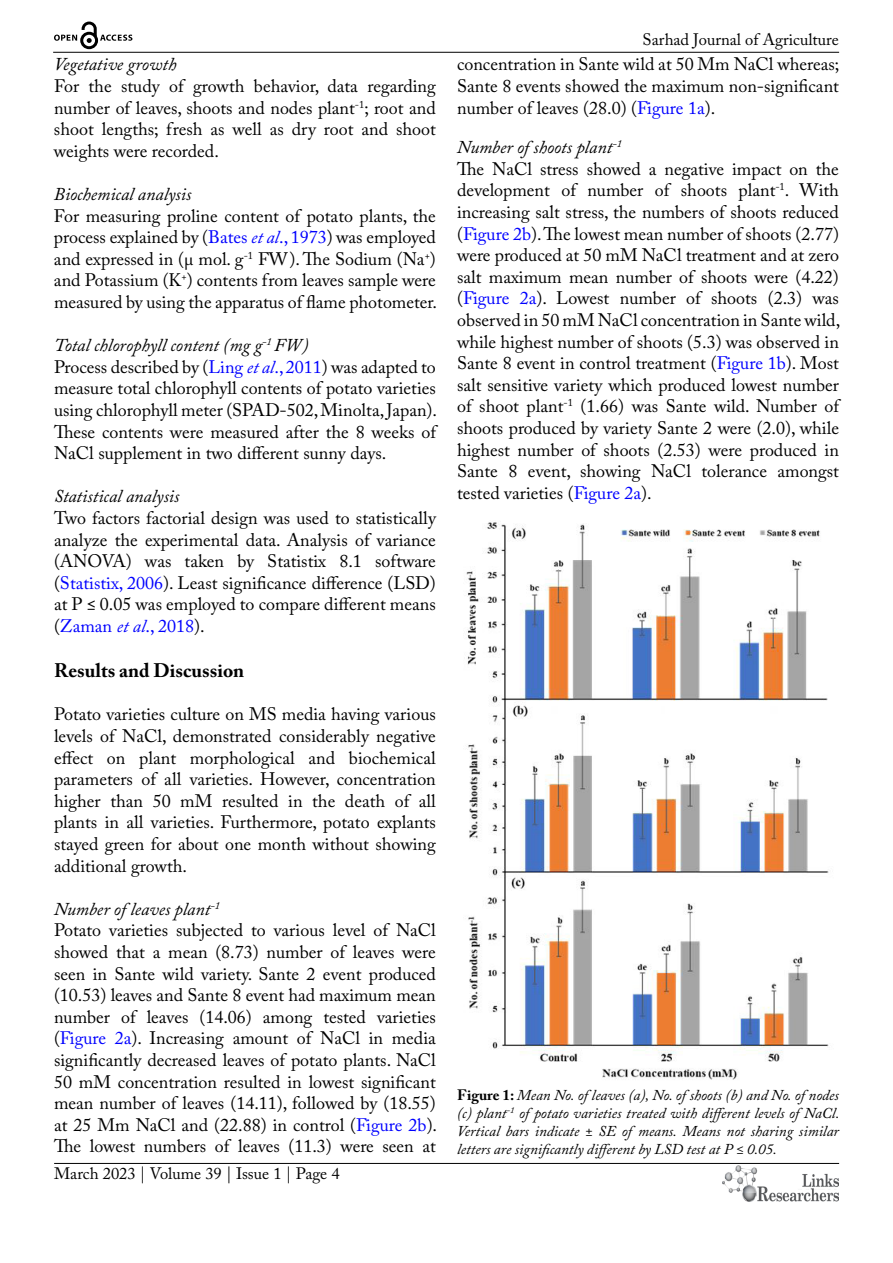
<style>
.page{position:relative;width:893px;height:1263px;background:#fff}
.page>*{position:absolute;margin:0;border:0;box-sizing:border-box;transform-origin:0 0}
.t1{font:700 19.5px "Adobe Caslon Pro";color:#000}
.t2{font:18px/21.6px "Adobe Caslon Pro";color:#000;text-align:justify}
.t3{font:italic 18px "Adobe Caslon Pro";color:#000}
.t4{font:16.5px "Adobe Caslon Pro";color:#000}
.t5{font:italic 15px/18px "Adobe Caslon Pro";color:#000;text-align:justify}
.s1{color:#00f}
.s2{font-style:italic;color:#00f}
.s3{font-style:italic}
.s4{font-weight:700;font-style:normal}
</style>
<div class="page">
<hr style="left:53px;top:52px;width:786px;height:1px;background:#000">
<hr style="left:54px;top:1163px;width:785px;height:1px;background:#000">
<img style="left:722px;top:1166px;width:117px;height:36px">
<svg style="left:54px;top:22px;width:78px;height:27px"></svg>
<img style="left:466px;top:522px;width:363px;height:558px">
<p class="t3" style="left:54px;top:54px;width:124px">Vegetative growth</p>
<p class="t2" style="left:54px;top:75px;width:383px">For the study of growth behavior, data regarding number of leaves, shoots and nodes plant<sup>-1</sup>; root and shoot lengths; fresh as well as dry root and shoot weights were recorded.</p>
<p class="t3" style="left:54px;top:183px;width:139px">Biochemical analysis</p>
<p class="t2" style="left:54px;top:205px;width:385px">For measuring proline content of potato plants, the process explained by (<span class="s1">Bates</span> <span class="s2">et al</span><span class="s1">., 1973</span>) was employed and expressed in (µ mol. g<sup>-1</sup> FW). The Sodium (Na<sup>+</sup>) and Potassium (K<sup>+</sup>) contents from leaves sample were measured by using the apparatus of flame photometer.</p>
<p class="t2" style="left:54px;top:334px;width:385px;text-align:left"><span class="s3">Total chlorophyll content (mg g</span><sup>-1</sup> <span class="s3">FW)<br></span>Process described by (<span class="s1">Ling</span> <span class="s2">et al</span><span class="s1">., 2011</span>) was adapted to measure total chlorophyll contents of potato varieties using chlorophyll meter (SPAD-502, Minolta, Japan).<br>These contents were measured after the 8 weeks of NaCl supplement in two different sunny days.</p>
<p class="t3" style="left:54px;top:486px;width:127px">Statistical analysis</p>
<p class="t2" style="left:54px;top:507px;width:383px">Two factors factorial design was used to statistically analyze the experimental data. Analysis of variance (ANOVA) was taken by Statistix 8.1 software (<span class="s1">Statistix, 2006</span>). Least significance difference (LSD) at P ≤ 0.05 was employed to compare different means (<span class="s1">Zaman</span> <span class="s2">et al</span><span class="s1">., 2018</span>).</p>
<p class="t1" style="left:54px;top:659px;width:192px">Results and Discussion</p>
<p class="t2" style="left:54px;top:703px;width:383px">Potato varieties culture on MS media having various levels of NaCl, demonstrated considerably negative effect on plant morphological and biochemical parameters of all varieties. However, concentration higher than 50 mM resulted in the death of all plants in all varieties. Furthermore, potato explants stayed green for about one month without showing additional growth.</p>
<p class="t2" style="left:54px;top:898px;width:385px;text-align:left"><span class="s3">Number of leaves plant</span><sup>-1<br></sup>Potato varieties subjected to various level of NaCl showed that a mean (8.73) number of leaves were seen in Sante wild variety. Sante 2 event produced (10.53) leaves and Sante 8 event had maximum mean number of leaves (14.06) among tested varieties (<span class="s1">Figure 2a</span>). Increasing amount of NaCl in media significantly decreased leaves of potato plants. NaCl 50 mM concentration resulted in lowest significant mean number of leaves (14.11), followed by (18.55) at 25 Mm NaCl and (22.88) in control (<span class="s1">Figure 2b</span>).<br>The lowest numbers of leaves (11.3) were seen at</p>
<p class="t4" style="left:54px;top:1164px;width:287px">March 2023 | Volume 39 | Issue 1 | Page 4</p>
<p class="t4" style="left:643px;top:30px;width:198px">Sarhad Journal of Agriculture</p>
<p class="t2" style="left:457px;top:53px;width:384px">concentration in Sante wild at 50 Mm NaCl whereas; Sante 8 events showed the maximum non-significant number of leaves (28.0) (<span class="s1">Figure 1a</span>).</p>
<p class="t2" style="left:457px;top:136px;width:385px;text-align:left"><span class="s3">Number of shoots plant</span><sup>-1<br></sup>The NaCl stress showed a negative impact on the development of number of shoots plant<sup>-1</sup>. With increasing salt stress, the numbers of shoots reduced (<span class="s1">Figure 2b</span>). The lowest mean number of shoots (2.77) were produced at 50 mM NaCl treatment and at zero salt maximum mean number of shoots were (4.22) (<span class="s1">Figure 2a</span>). Lowest number of shoots (2.3) was observed in 50 mM NaCl concentration in Sante wild, while highest number of shoots (5.3) was observed in Sante 8 event in control treatment (<span class="s1">Figure 1b</span>). Most salt sensitive variety which produced lowest number of shoot plant<sup>-1</sup> (1.66) was Sante wild. Number of shoots produced by variety Sante 2 were (2.0), while highest number of shoots (2.53) were produced in Sante 8 event, showing NaCl tolerance amongst tested varieties (<span class="s1">Figure 2a</span>).</p>
<p class="t5" style="left:457px;top:1086px;width:384px"><span class="s4">Figure 1:</span> Mean No. of leaves (a), No. of shoots (b) and No. of nodes (c) plant<sup>-1</sup> of potato varieties treated with different levels of NaCl.<br>Vertical bars indicate ± SE of means. Means not sharing similar letters are significantly different by LSD test at P ≤ 0.05.</p>
</div>
